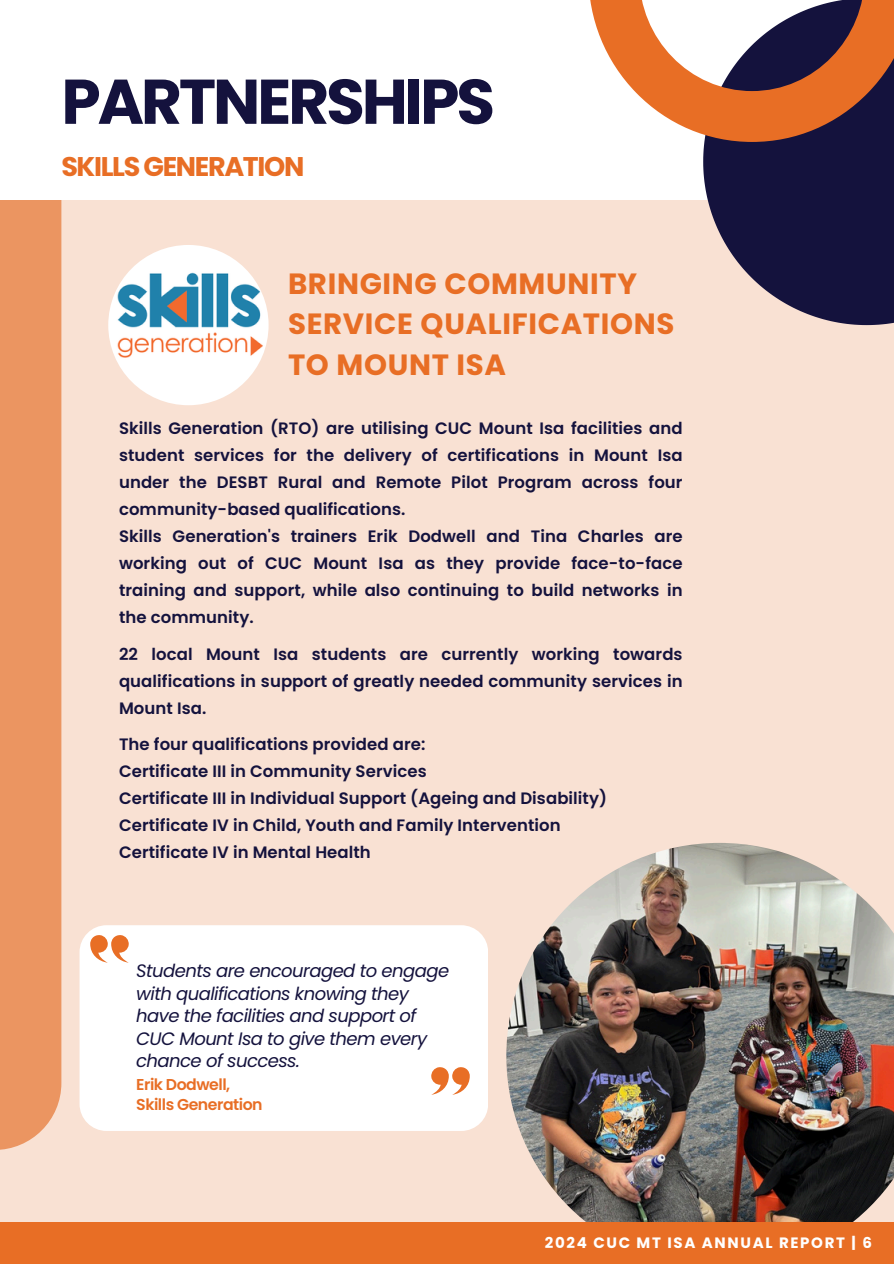
<style>
.page{position:relative;width:894px;height:1264px;background:#fff}
.page>*{position:absolute;margin:0;border:0;box-sizing:border-box;transform-origin:0 0}
.t1{font:700 63px "Poppins";letter-spacing:-.05em;color:#14123d}
.t2{font:700 29.25px/40.5px "Poppins";letter-spacing:.025em;color:#e86e25}
.t3{font:700 27px "Poppins";letter-spacing:-.05em;color:#e86e25}
.t4{font:italic 18px/22.5px "Poppins";letter-spacing:-.03em;color:#14123d}
.t5{font:600 16.5px/27px "Poppins";letter-spacing:.005em;color:#14123d}
.t6{font:600 15.75px "Poppins";letter-spacing:-.03em;color:#e86e25}
.t7{font:700 15px "Poppins";letter-spacing:.11em;color:#fff}
</style>
<div class="page">
<div style="left:0;top:0;width:893px;height:1263px;background:#f9e1d3"></div>
<div style="left:0;top:97px;width:61px;height:1052px;background:#eb9561"></div>
<div style="left:0;top:0;width:893px;height:199px;background:#fff"></div>
<svg style="left:703px;top:142px;width:190px;height:183px;fill:#14123d"></svg>
<svg style="left:590px;top:0;width:303px;height:142px"></svg>
<img style="left:506px;top:843px;width:387px;height:378px">
<div style="left:0;top:1221px;width:893px;height:42px;background:#e86e25"></div>
<img style="left:108px;top:245px;width:160px;height:160px;border-radius:50%">
<div style="left:79px;top:925px;width:409px;height:205px;background:#fff;border-radius:27px"></div>
<svg style="left:90px;top:935px;width:39px;height:27px"></svg>
<svg style="left:431px;top:1067px;width:38px;height:27px"></svg>
<h3 class="t1" style="left:61px;top:58px;width:435px">PARTNERSHIPS</h3>
<h3 class="t3" style="left:61px;top:147px;width:244px">SKILLS GENERATION</h3>
<h3 class="t2" style="left:288px;top:263px;width:388px">BRINGING COMMUNITY<br>SERVICE QUALIFICATIONS<br>TO MOUNT ISA</h3>
<p class="t5" style="left:119px;top:414px;width:565px">Skills Generation (RTO) are utilising CUC Mount Isa facilities and student services for the delivery of certifications in Mount Isa under the DESBT Rural and Remote Pilot Program across four community-based qualifications.<br>Skills Generation's trainers Erik Dodwell and Tina Charles are working out of CUC Mount Isa as they provide face-to-face training and support, while also continuing to build networks in the community.</p>
<p class="t5" style="left:119px;top:640px;width:565px;text-align:justify">22 local Mount Isa students are currently working towards qualifications in support of greatly needed community services in Mount Isa.</p>
<h2 class="t5" style="left:119px;top:730px;width:489px">The four qualifications provided are:<br>Certificate III in Community Services<br>Certificate III in Individual Support (Ageing and Disability)<br>Certificate IV in Child, Youth and Family Intervention Certificate IV in Mental Health</h2>
<p class="t4" style="left:136px;top:959px;width:314px">Students are encouraged to engage with qualifications knowing they have the facilities and support of<br>CUC Mount Isa to give them every chance of success.</p>
<p class="t6" style="left:136px;top:1073px;width:95px">Erik Dodwell,</p>
<h4 class="t6" style="left:136px;top:1093px;width:128px">Skills Generation</h4>
<p class="t7" style="left:544px;top:1231px;width:328px">2024 CUC MT ISA ANNUAL REPORT | 6</p>
</div>
